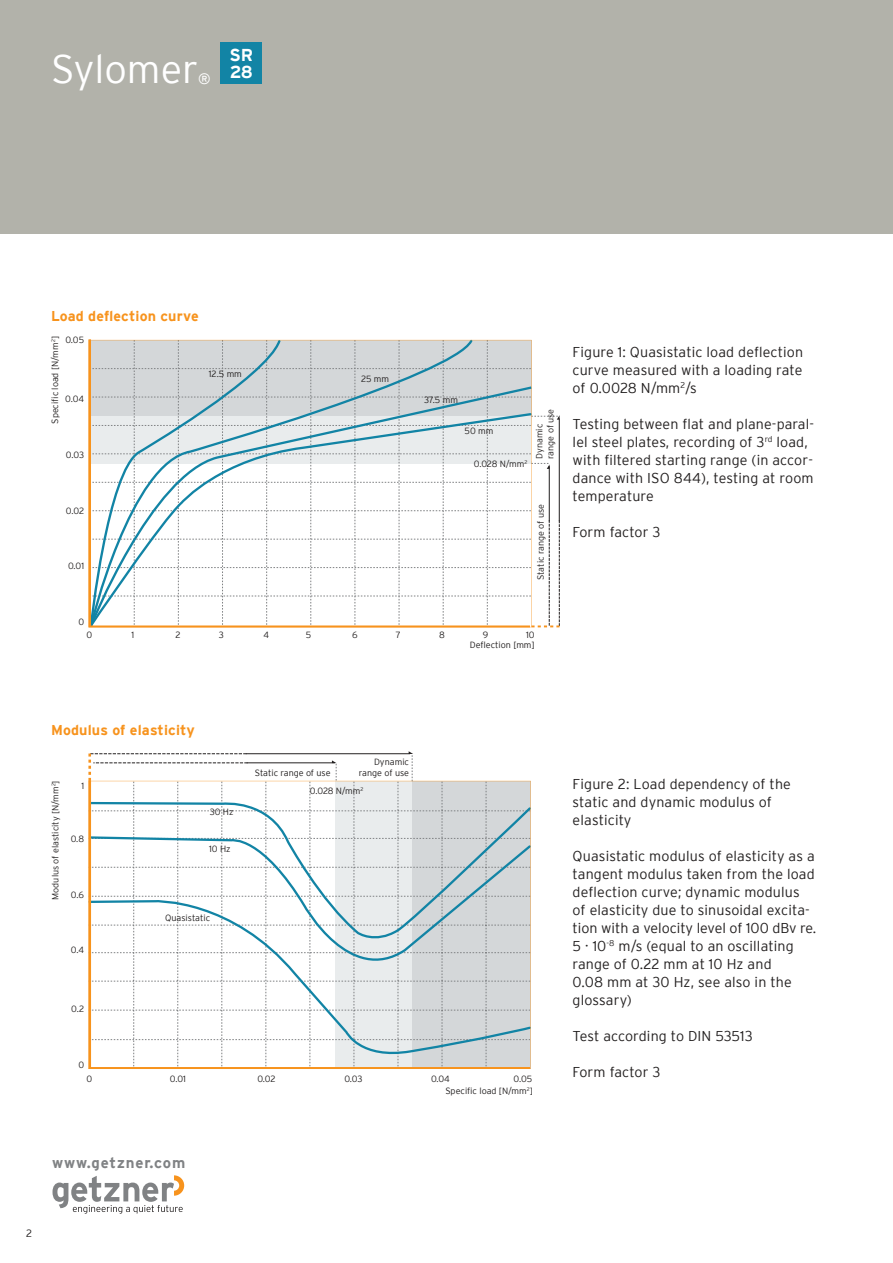
<style>
.page{position:relative;width:893px;height:1263px;background:#fff}
.page>*{position:absolute;margin:0;border:0;box-sizing:border-box;transform-origin:0 0}
.t1{font:300 39.75px "Interstate";color:#fff}
.t2{font:700 17.25px/17.2px "Interstate";color:#fff}
.t3{font:700 15px "Interstate";letter-spacing:.055em;color:#808284}
.t4{font:15px "Interstate";color:#fff}
.t5{font:300 14.25px/18px "Interstate";letter-spacing:.01em;color:#221f1f}
.t6{font:700 14.25px "Interstate";letter-spacing:.01em;color:#f7931d}
.t7{font:300 10.5px "Interstate";color:#221f1f}
.t8{font:300 9px/10.8px "Interstate";color:#221f1f;text-align:right}
</style>
<div class="page">
<svg style="left:532px;top:415px;width:28px;height:212px"></svg>
<svg style="left:88px;top:339px;width:442px;height:288px"></svg>
<svg style="left:88px;top:751px;width:443px;height:30px"></svg>
<svg style="left:88px;top:781px;width:443px;height:288px"></svg>
<div style="left:0;top:0;width:893px;height:234px;background:#b2b2aa"></div>
<div style="left:221px;top:42px;width:41px;height:41px;background:#1284a5"></div>
<svg style="left:53px;top:1175px;width:131px;height:39px"></svg>
<h1 class="t1" style="left:51px;top:51px;width:149px">Sylomer</h1>
<p class="t4" style="left:198px;top:70px;width:14px">®</p>
<p class="t2" style="left:229px;top:48px;width:25px">SR<br>28</p>
<p class="t6" style="left:51px;top:308px;width:149px">Load delection curve</p>
<p class="t8" style="left:65px;top:335px;width:20px">0.05</p>
<p class="t8" style="left:50px;top:424px;width:89px;rotate:-90deg">Speciic load [N/mm<sup>2</sup>]</p>
<p class="t8" style="left:65px;top:394px;width:20px">0.04</p>
<p class="t8" style="left:209px;top:369px;width:35px">12.5 mm</p>
<p class="t8" style="left:66px;top:450px;width:20px">0.03</p>
<p class="t8" style="left:66px;top:505px;width:20px">0.02</p>
<p class="t8" style="left:68px;top:561px;width:18px">0.01</p>
<p class="t8" style="left:78px;top:617px;width:7px">0</p>
<p class="t8" style="left:361px;top:374px;width:29px">25 mm</p>
<p class="t8" style="left:424px;top:394px;width:35px">37.5 mm</p>
<p class="t8" style="left:465px;top:425px;width:30px">50 mm</p>
<p class="t8" style="left:474px;top:459px;width:55px">0.028 N/mm<sup>2</sup></p>
<p class="t8" style="left:534px;top:459px;width:52px;text-align:left;rotate:-90deg">Dynamic range of use</p>
<p class="t8" style="left:536px;top:580px;width:77px;rotate:-90deg">Static range of use</p>
<p class="t8" style="left:86px;top:630px;width:7px">0</p>
<p class="t8" style="left:132px;top:630px;width:4px">1</p>
<p class="t8" style="left:175px;top:630px;width:7px">2</p>
<p class="t8" style="left:219px;top:630px;width:7px">3</p>
<p class="t8" style="left:264px;top:630px;width:7px">4</p>
<p class="t8" style="left:306px;top:630px;width:7px">5</p>
<p class="t8" style="left:352px;top:630px;width:7px">6</p>
<p class="t8" style="left:396px;top:630px;width:7px">7</p>
<p class="t8" style="left:439px;top:630px;width:7px">8</p>
<p class="t8" style="left:483px;top:630px;width:7px">9</p>
<p class="t8" style="left:526px;top:630px;width:10px">10</p>
<p class="t8" style="left:470px;top:640px;width:66px">Delection [mm]</p>
<p class="t5" style="left:573px;top:343px;width:232px;text-align:justify">Figure 1: Quasistatic load delection curve measured with a loading rate of 0.0028 N/mm<sup>2</sup>/s</p>
<p class="t5" style="left:573px;top:415px;width:243px">Testing between lat and plane-paral&shy;lel steel plates, recording of 3<sup>rd</sup> load, with iltered starting range (in accor&shy;dance with ISO 844), testing at room temperature</p>
<p class="t5" style="left:573px;top:524px;width:89px">Form factor 3</p>
<p class="t6" style="left:51px;top:725px;width:145px">Modulus of elasticity</p>
<p class="t8" style="left:50px;top:900px;width:121px;rotate:-90deg">Modulus of elasticity [N/mm<sup>2</sup>]</p>
<p class="t8" style="left:81px;top:781px;width:4px">1</p>
<p class="t8" style="left:71px;top:834px;width:15px">0.8</p>
<p class="t8" style="left:71px;top:889px;width:15px">0.6</p>
<p class="t8" style="left:210px;top:807px;width:25px">30 Hz</p>
<p class="t8" style="left:209px;top:843px;width:23px">10 Hz</p>
<p class="t8" style="left:71px;top:945px;width:15px">0.4</p>
<p class="t8" style="left:71px;top:1004px;width:14px">0.2</p>
<p class="t8" style="left:78px;top:1060px;width:7px">0</p>
<p class="t8" style="left:165px;top:913px;width:46px">Quasistatic</p>
<p class="t8" style="left:255px;top:767px;width:77px">Static range of use</p>
<p class="t8" style="left:359px;top:757px;width:52px">Dynamic range of use</p>
<p class="t8" style="left:310px;top:786px;width:55px">0.028 N/mm<sup>2</sup></p>
<p class="t8" style="left:86px;top:1074px;width:7px">0</p>
<p class="t8" style="left:170px;top:1074px;width:18px">0.01</p>
<p class="t8" style="left:257px;top:1074px;width:20px">0.02</p>
<p class="t8" style="left:344px;top:1074px;width:20px">0.03</p>
<p class="t8" style="left:431px;top:1074px;width:20px">0.04</p>
<p class="t8" style="left:514px;top:1074px;width:20px">0.05</p>
<p class="t8" style="left:445px;top:1085px;width:89px">Speciic load [N/mm<sup>2</sup>]</p>
<p class="t3" style="left:52px;top:1157px;width:135px">www.getzner.com</p>
<p class="t7" style="left:26px;top:1229px;width:7px">2</p>
<p class="t5" style="left:573px;top:776px;width:220px">Figure 2: Load dependency of the static and dynamic modulus of elasticity</p>
<p class="t5" style="left:573px;top:848px;width:245px">Quasistatic modulus of elasticity as a tangent modulus taken from the load delection curve; dynamic modulus of elasticity due to sinusoidal excita&shy;tion with a velocity level of 100 dBv re.<br>5 · 10<sup>-8</sup> m/s (equal to an oscillating range of 0.22 mm at 10 Hz and<br>0.08 mm at 30 Hz, see also in the glossary)</p>
<p class="t5" style="left:573px;top:1028px;width:182px">Test according to DIN 53513</p>
<p class="t5" style="left:573px;top:1064px;width:89px">Form factor 3</p>
</div>
